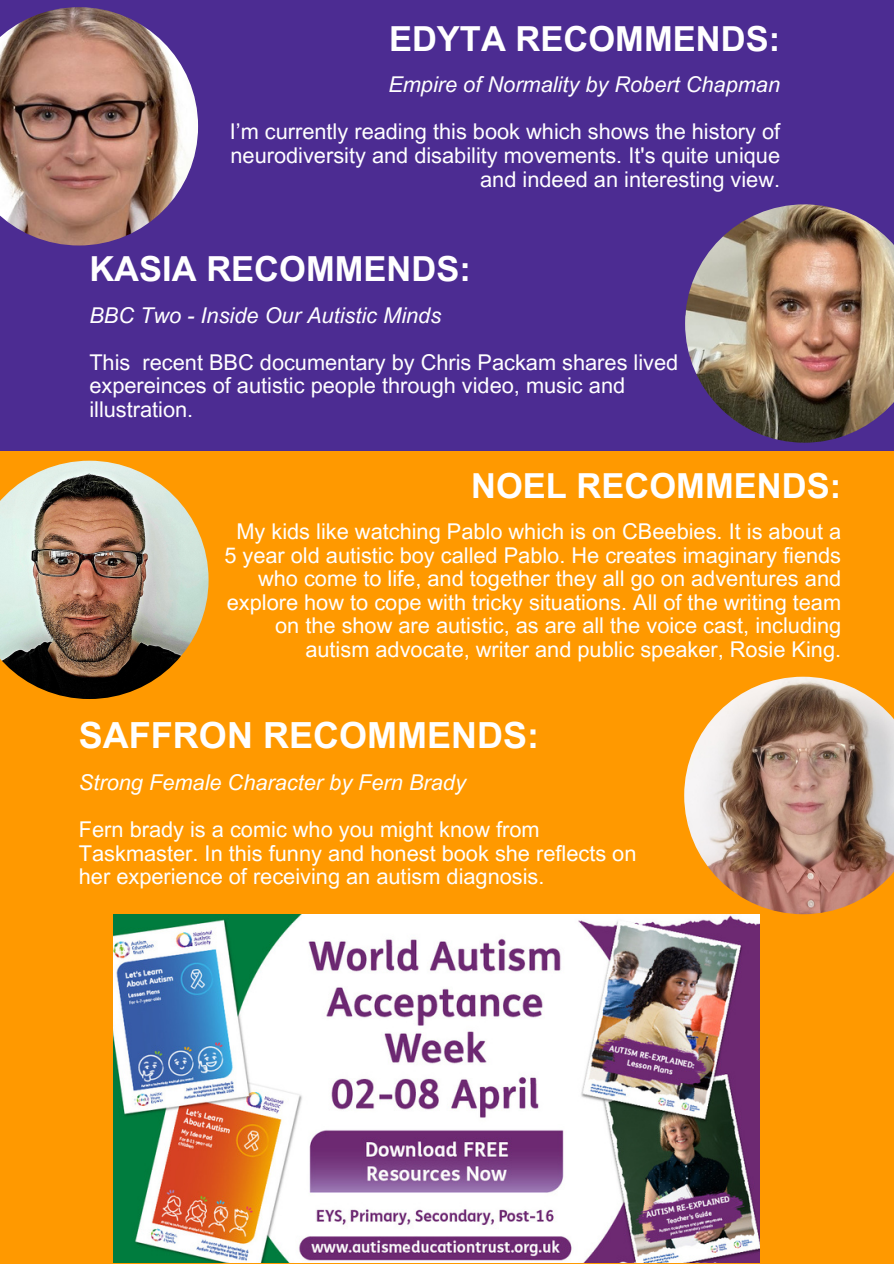
<style>
.page{position:relative;width:894px;height:1264px;background:#fff}
.page>*{position:absolute;margin:0;border:0;box-sizing:border-box;transform-origin:0 0}
.t1{font:700 36px "Arial MT Pro";color:#fff}
.t2{font:700 34.5px "Arial MT Pro";color:#fff}
.t3{font:21.75px/23.7px "Arial MT Pro";color:#fff}
.t4{font:italic 21.75px "Arial MT Pro";color:#fff}
</style>
<div class="page">
<div style="left:0;top:0;width:893px;height:1263px;background:#f90"></div>
<img style="left:684px;top:676px;width:209px;height:238px">
<div style="left:0;top:0;width:893px;height:450px;background:#4c2c92"></div>
<img style="left:113px;top:914px;width:646px;height:347px">
<img style="left:0;top:7px;width:198px;height:238px">
<img style="left:0;top:460px;width:208px;height:239px">
<img style="left:685px;top:204px;width:208px;height:238px">
<h2 class="t2" style="left:389px;top:26px;width:392px">EDYTA RECOMMENDS:</h2>
<p class="t4" style="left:388px;top:76px;width:393px">Empire of Normality by Robert Chapman</p>
<p class="t3" style="left:230px;top:122px;width:551px;text-align:right">I’m currently reading this book which shows the history of neurodiversity and disability movements. It's quite unique and indeed an interesting view.</p>
<h2 class="t2" style="left:89px;top:256px;width:383px">KASIA RECOMMENDS:</h2>
<p class="t4" style="left:89px;top:307px;width:353px">BBC Two - Inside Our Autistic Minds</p>
<p class="t3" style="left:89px;top:353px;width:590px">This recent BBC documentary by Chris Packam shares lived expereinces of autistic people through video, music and illustration.</p>
<h2 class="t2" style="left:471px;top:472px;width:371px">NOEL RECOMMENDS:</h2>
<p class="t3" style="left:224px;top:522px;width:618px;text-align:right">My kids like watching Pablo which is on CBeebies. It is about a 5 year old autistic boy called Pablo. He creates imaginary fiends who come to life, and together they all go on adventures and explore how to cope with tricky situations. All of the writing team on the show are autistic, as are all the voice cast, including autism advocate, writer and public speaker, Rosie King.</p>
<h1 class="t1" style="left:79px;top:722px;width:461px">SAFFRON RECOMMENDS:</h1>
<p class="t4" style="left:79px;top:774px;width:388px">Strong Female Character by Fern Brady</p>
<p class="t3" style="left:79px;top:820px;width:559px">Fern brady is a comic who you might know from<br>Taskmaster. In this funny and honest book she reflects on her experience of receiving an autism diagnosis.</p>
</div>
